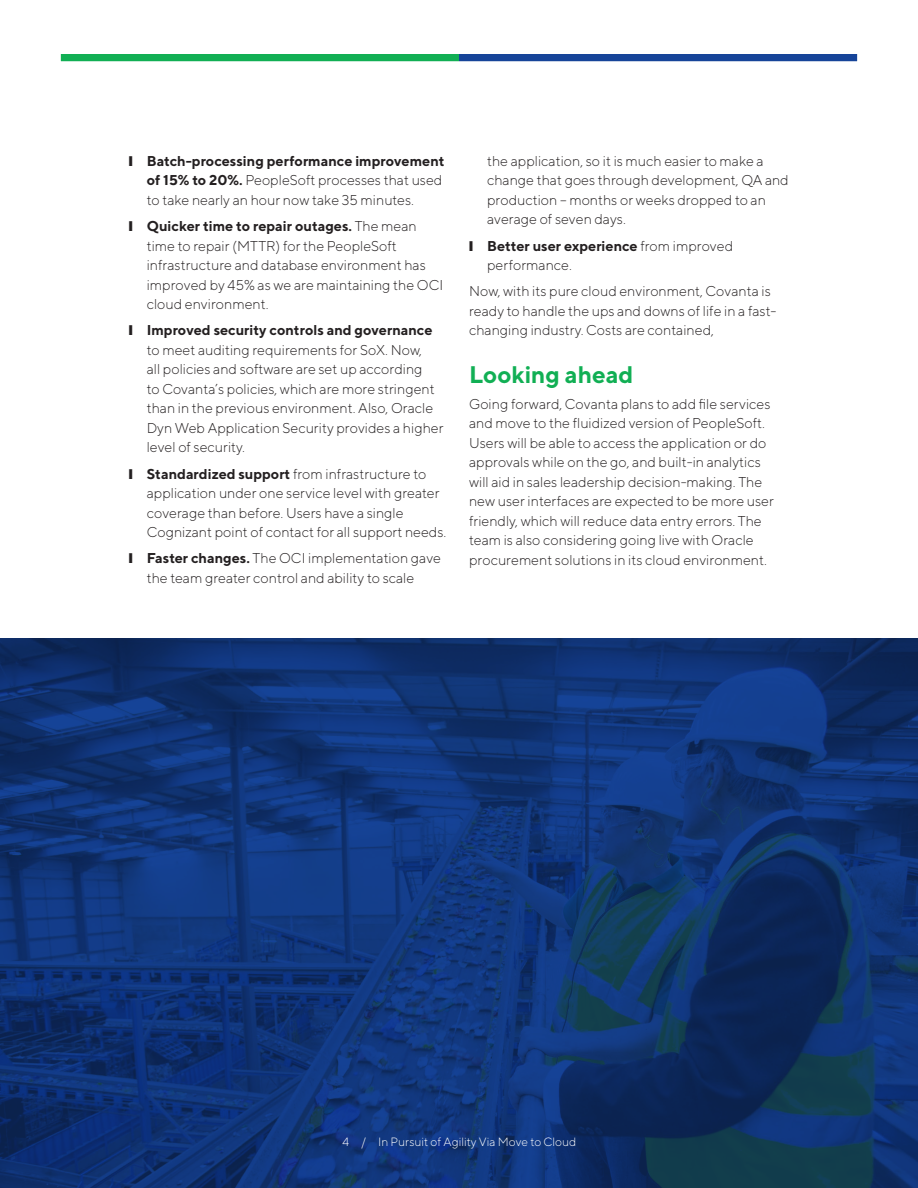
<style>
.page{position:relative;width:918px;height:1188px;background:#fff}
.page>*{position:absolute;margin:0;border:0;box-sizing:border-box;transform-origin:0 0}
.Heading_1_-_16_18{font:700 24px "TT Norms";color:#11af54}
.Body_9_5_13{font:300 14.25px/19.5px "TT Norms";color:#231f20}
.Body_9_5_13-2{font:300 12px "TT Norms";color:#fff}
.s1{font-weight:700}
</style>
<div class="page">
<img style="left:0;top:638px;width:918px;height:550px">
<div style="left:459px;top:54px;width:398px;height:7px;background:#164499"></div>
<div style="left:61px;top:54px;width:398px;height:7px;background:#11af54"></div>
<p class="Body_9_5_13" style="left:147px;top:151px;width:299px;text-indent:-18px">❙ <span class="s1">Batch-processing performance improvement of 15% to 20%.</span> PeopleSoft processes that used to take nearly an hour now take 35 minutes.</p>
<p class="Body_9_5_13" style="left:147px;top:216px;width:298px;text-indent:-18px">❙ <span class="s1">Quicker time to repair outages.</span> The mean time to repair (MTTR) for the PeopleSoft infrastructure and database environment has improved by 45% as we are maintaining the OCI cloud environment.</p>
<p class="Body_9_5_13" style="left:147px;top:320px;width:298px;text-indent:-18px">❙ <span class="s1">Improved security controls and governance </span>to meet auditing requirements for SoX. Now,<br>all policies and software are set up according<br>to Covanta’s policies, which are more stringent than in the previous environment. Also, Oracle Dyn Web Application Security provides a higher level of security.</p>
<p class="Body_9_5_13" style="left:147px;top:464px;width:301px;text-indent:-18px">❙ <span class="s1">Standardized support</span> from infrastructure to application under one service level with greater coverage than before. Users have a single Cognizant point of contact for all support needs.</p>
<p class="Body_9_5_13" style="left:147px;top:548px;width:296px;text-indent:-18px">❙ <span class="s1">Faster changes.</span> The OCI implementation gave the team greater control and ability to scale</p>
<p class="Body_9_5_13" style="left:487px;top:151px;width:303px">the application, so it is much easier to make a change that goes through development, QA and production -- months or weeks dropped to an average of seven days.</p>
<p class="Body_9_5_13" style="left:487px;top:236px;width:248px;text-indent:-18px">❙ <span class="s1">Better user experience</span> from improved performance.</p>
<p class="Body_9_5_13" style="left:469px;top:281px;width:309px">Now, with its pure cloud environment, Covanta is ready to handle the ups and downs of life in a fast&shy;changing industry. Costs are contained,</p>
<p class="Heading_1_-_16_18" style="left:469px;top:359px;width:166px">Looking ahead</p>
<p class="Body_9_5_13" style="left:469px;top:394px;width:306px">Going forward, Covanta plans to add file services and move to the fluidized version of PeopleSoft.<br>Users will be able to access the application or do approvals while on the go, and built-in analytics will aid in sales leadership decision-making. The new user interfaces are expected to be more user friendly, which will reduce data entry errors. The team is also considering going live with Oracle procurement solutions in its cloud environment.</p>
<p class="Body_9_5_13-2" style="left:342px;top:1134px;width:235px">4 / In Pursuit of Agility Via Move to Cloud</p>
</div>
